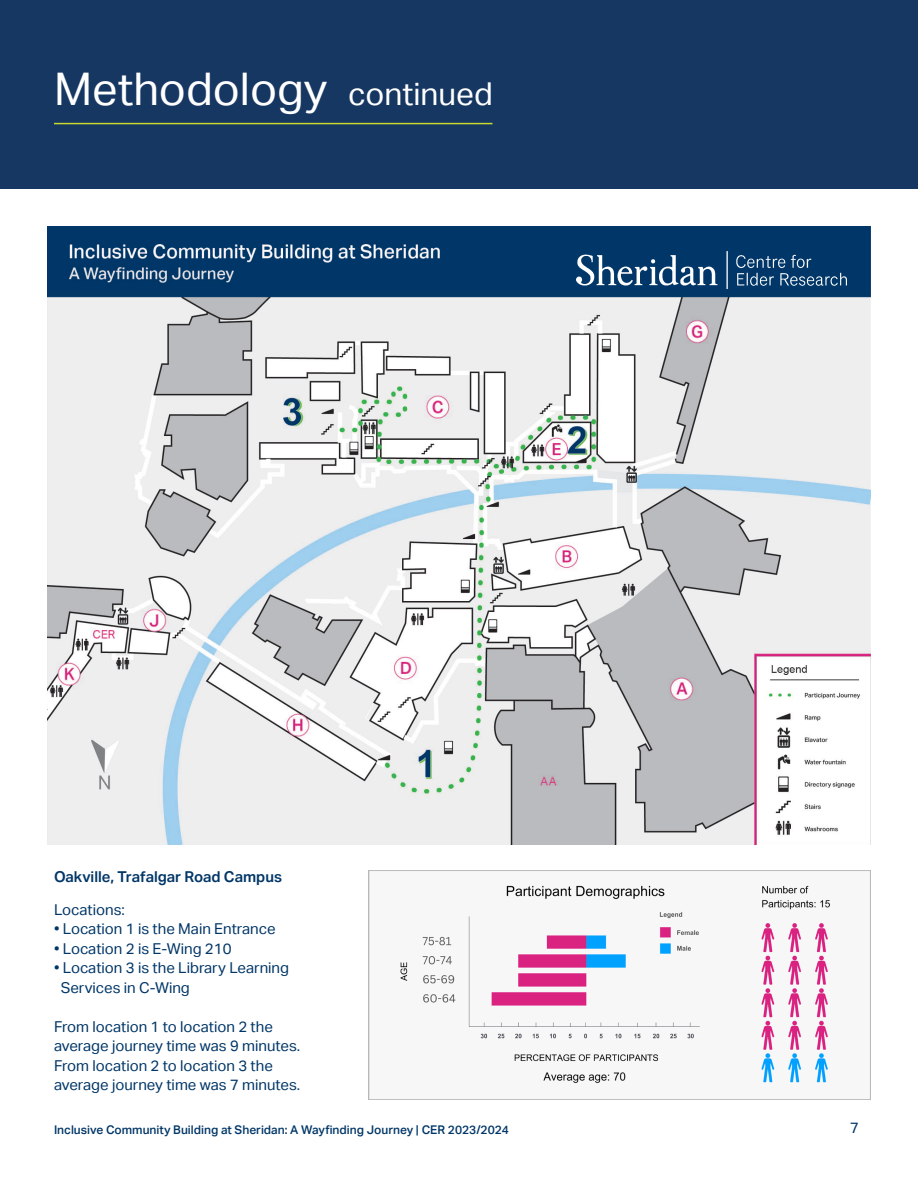
<style>
.page{position:relative;width:918px;height:1188px;background:#fff}
.page>*{position:absolute;margin:0;border:0;box-sizing:border-box;transform-origin:0 0}
.t1{font:45px "Aktiv Grotesk";color:#fff}
.t2{font:31.5px "Aktiv Grotesk";color:#fff}
.t3{font:15px/19.5px "Aktiv Grotesk";color:#003667}
.t4{font:600 15px "Aktiv Grotesk";color:#003667}
.t5{font:500 12px "Aktiv Grotesk";color:#003667}
</style>
<div class="page">
<div style="left:0;top:0;width:918px;height:189px;background:#163762"></div>
<img style="left:47px;top:227px;width:824px;height:618px">
<hr style="left:54px;top:123px;width:438px;height:1px;background:#c8da30">
<img style="left:576px;top:252px;width:271px;height:37px">
<img style="left:369px;top:870px;width:502px;height:230px">
<p class="t1" style="left:54px;top:63px;width:275px">Methodology</p>
<p class="t2" style="left:348px;top:75px;width:146px">continued</p>
<p class="t4" style="left:54px;top:868px;width:229px">Oakville, Trafalgar Road Campus</p>
<p class="t3" style="left:54px;top:900px;width:72px">Locations:</p>
<p class="t3" style="left:54px;top:919px;width:223px">• Location 1 is the Main Entrance</p>
<p class="t3" style="left:54px;top:939px;width:179px">• Location 2 is E-Wing 210</p>
<p class="t3" style="left:61px;top:958px;width:230px;text-indent:-7px">• Location 3 is the Library Learning<br>Services in C-Wing</p>
<p class="t3" style="left:54px;top:1017px;width:248px">From location 1 to location 2 the average journey time was 9 minutes.<br>From location 2 to location 3 the average journey time was 7 minutes.</p>
<p class="t5" style="left:54px;top:1123px;width:457px">Inclusive Community Building at Sheridan: A Wayfinding Journey | CER 2023/2024</p>
<p class="t3" style="left:850px;top:1118px;width:10px">7</p>
</div>
